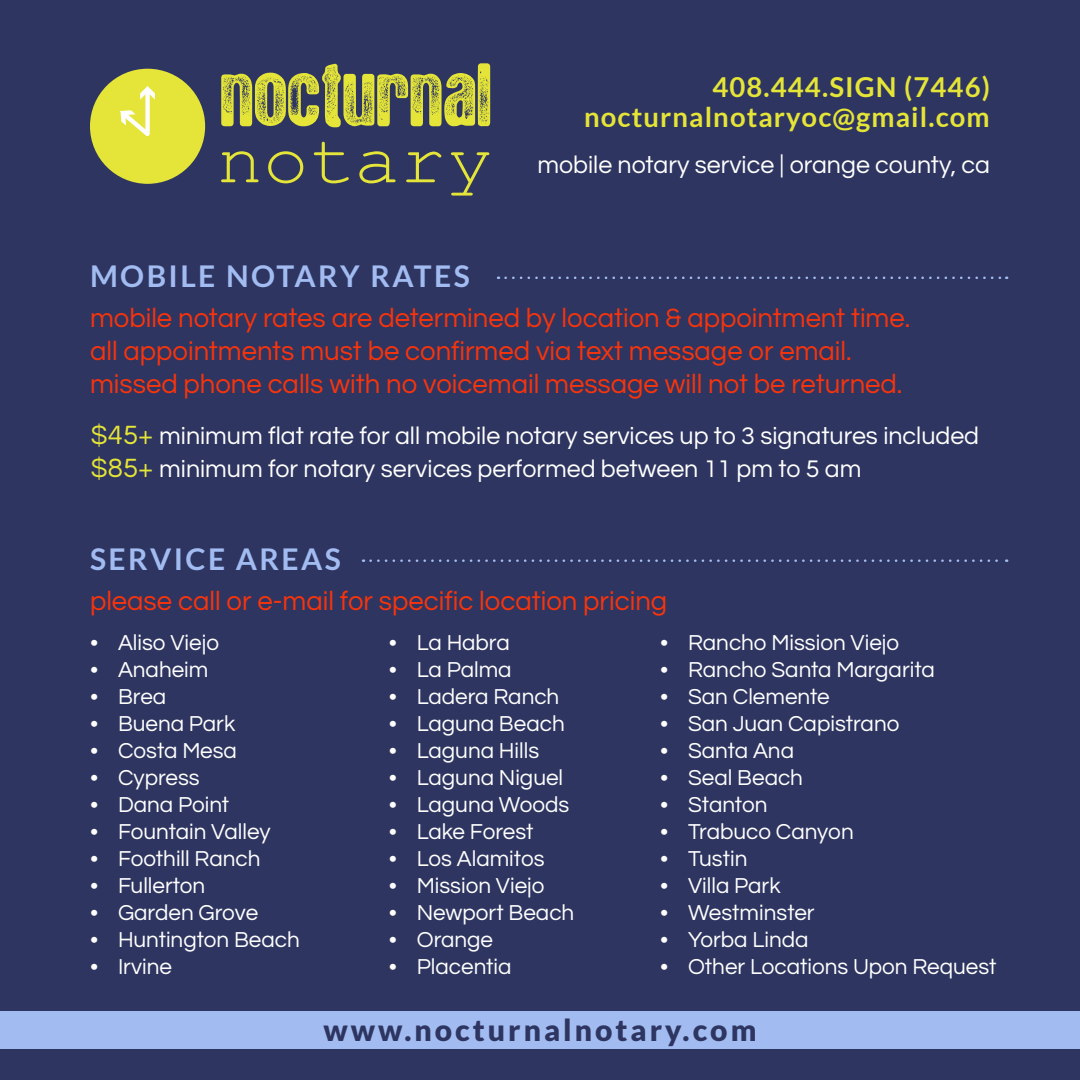
<style>
.page{position:relative;width:1080px;height:1080px;background:#2e3561}
.page>*{position:absolute;margin:0;border:0;box-sizing:border-box;transform-origin:0 0}
.t1{font:70.75px/56px "Hotel Coral Essex";letter-spacing:.03em;color:#e4e538}
.t2{font:700 30px "Lato";letter-spacing:.08em;color:#a2bcf2}
.t3{font:900 30px "Lato";letter-spacing:.1em;color:#2e3561}
.t4{font:27.5px "Questrial";color:#f7340c}
.t5{font:700 27.5px "Lato";letter-spacing:.04em;color:#e5e537}
.t6{font:25px "Questrial";color:#fff}
.t7{font:22.5px "Questrial";color:#fff}
.s1{font-family:"Courier New"}
.s2{font-size:27.5px;color:#e5e537}
</style>
<div class="page">
<svg style="left:371px;top:559px;width:636px;height:3px"></svg>
<svg style="left:506px;top:277px;width:501px;height:2px"></svg>
<div style="left:0;top:1012px;width:1080px;height:37px;background:#a2bcf2"></div>
<div style="left:90px;top:69px;width:115px;height:115px;background:#e4e538;border-radius:50%"></div>
<svg style="left:120px;top:110px;width:30px;height:26px"></svg>
<div style="left:145px;top:91px;width:5px;height:43px;background:#fff"></div>
<svg style="left:140px;top:86px;width:15px;height:14px"></svg>
<p class="t1" style="left:217px;top:70px;width:276px">nocturnal <span class="s1">notary</span></p>
<p class="t5" style="left:712px;top:71px;width:279px">408.444.SIGN (7446)</p>
<p class="t5" style="left:584px;top:101px;width:407px">nocturnalnotaryoc@gmail.com</p>
<p class="t6" style="left:537px;top:153px;width:454px">mobile notary service | orange county, ca</p>
<p class="t2" style="left:90px;top:259px;width:381px">MOBILE NOTARY RATES</p>
<p class="t4" style="left:90px;top:304px;width:822px">mobile notary rates are determined by location &amp; appointment time.</p>
<p class="t4" style="left:90px;top:337px;width:763px">all appointments must be confirmed via text message or email.</p>
<p class="t4" style="left:90px;top:370px;width:814px">missed phone calls with no voicemail message will not be returned.</p>
<p class="t6" style="left:91px;top:424px;width:890px"><span class="s2">$45+</span> minimum flat rate for all mobile notary services up to 3 signatures included</p>
<p class="t6" style="left:91px;top:457px;width:772px"><span class="s2">$85+</span> minimum for notary services performed between 11 pm to 5 am</p>
<p class="t2" style="left:90px;top:542px;width:252px">SERVICE AREAS</p>
<p class="t4" style="left:90px;top:587px;width:579px">please call or e-mail for specific location pricing</p>
<p class="t7" style="left:91px;top:632px;width:130px">• Aliso Viejo</p>
<p class="t7" style="left:91px;top:659px;width:119px">• Anaheim</p>
<p class="t7" style="left:91px;top:686px;width:77px">• Brea</p>
<p class="t7" style="left:91px;top:713px;width:146px">• Buena Park</p>
<p class="t7" style="left:91px;top:740px;width:148px">• Costa Mesa</p>
<p class="t7" style="left:91px;top:767px;width:111px">• Cypress</p>
<p class="t7" style="left:91px;top:794px;width:140px">• Dana Point</p>
<p class="t7" style="left:91px;top:821px;width:182px">• Fountain Valley</p>
<p class="t7" style="left:91px;top:848px;width:172px">• Foothill Ranch</p>
<p class="t7" style="left:91px;top:875px;width:116px">• Fullerton</p>
<p class="t7" style="left:91px;top:902px;width:169px">• Garden Grove</p>
<p class="t7" style="left:91px;top:929px;width:211px">• Huntington Beach</p>
<p class="t7" style="left:91px;top:956px;width:83px">• Irvine</p>
<p class="t7" style="left:389px;top:632px;width:122px">• La Habra</p>
<p class="t7" style="left:389px;top:659px;width:124px">• La Palma</p>
<p class="t7" style="left:389px;top:686px;width:172px">• Ladera Ranch</p>
<p class="t7" style="left:389px;top:713px;width:177px">• Laguna Beach</p>
<p class="t7" style="left:389px;top:740px;width:151px">• Laguna Hills</p>
<p class="t7" style="left:389px;top:767px;width:175px">• Laguna Niguel</p>
<p class="t7" style="left:389px;top:794px;width:182px">• Laguna Woods</p>
<p class="t7" style="left:389px;top:821px;width:146px">• Lake Forest</p>
<p class="t7" style="left:389px;top:848px;width:157px">• Los Alamitos</p>
<p class="t7" style="left:389px;top:875px;width:157px">• Mission Viejo</p>
<p class="t7" style="left:389px;top:902px;width:187px">• Newport Beach</p>
<p class="t7" style="left:389px;top:929px;width:105px">• Orange</p>
<p class="t7" style="left:389px;top:956px;width:124px">• Placentia</p>
<p class="t7" style="left:661px;top:632px;width:240px">• Rancho Mission Viejo</p>
<p class="t7" style="left:661px;top:659px;width:276px">• Rancho Santa Margarita</p>
<p class="t7" style="left:661px;top:686px;width:171px">• San Clemente</p>
<p class="t7" style="left:661px;top:713px;width:240px">• San Juan Capistrano</p>
<p class="t7" style="left:661px;top:740px;width:135px">• Santa Ana</p>
<p class="t7" style="left:661px;top:767px;width:144px">• Seal Beach</p>
<p class="t7" style="left:661px;top:794px;width:108px">• Stanton</p>
<p class="t7" style="left:661px;top:821px;width:195px">• Trabuco Canyon</p>
<p class="t7" style="left:661px;top:848px;width:88px">• Tustin</p>
<p class="t7" style="left:661px;top:875px;width:122px">• Villa Park</p>
<p class="t7" style="left:661px;top:902px;width:156px">• Westminster</p>
<p class="t7" style="left:661px;top:929px;width:149px">• Yorba Linda</p>
<p class="t7" style="left:661px;top:956px;width:338px">• Other Locations Upon Request</p>
<p class="t3" style="left:323px;top:1012px;width:435px">www.nocturnalnotary.com</p>
</div>
